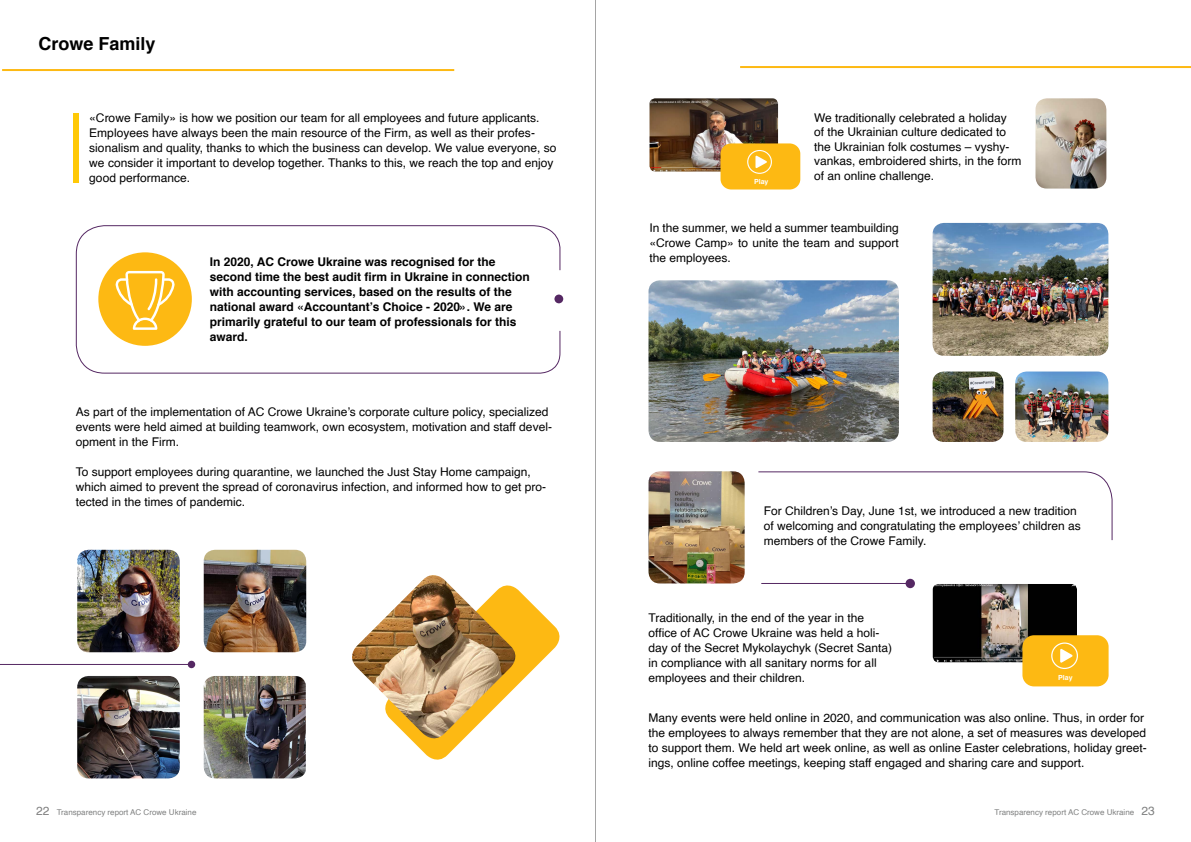
<style>
.page{position:relative;width:1191px;height:842px;background:#fff}
.page>*{position:absolute;margin:0;border:0;box-sizing:border-box;transform-origin:0 0}
.t1{font:700 18px "Helvetica";color:#000}
.t2{font:12px/15px "Helvetica";color:#000}
.t3{font:700 12px/15px "Helvetica";color:#000}
.t4{font:8px "Helvetica";color:#7f8080}
.t5{font:700 7px "Helvetica";color:#fff}
.s1{font-size:12px;color:#808080}
.s2{font-size:12px}
</style>
<div class="page">
<svg style="left:415px;top:590px;width:145px;height:170px"></svg>
<hr style="left:2px;top:69px;width:452px;height:2px;background:#fdb913">
<svg style="left:73px;top:113px;width:5px;height:69px"></svg>
<img style="left:77px;top:550px;width:103px;height:102px">
<img style="left:204px;top:550px;width:102px;height:102px">
<img style="left:204px;top:676px;width:102px;height:102px">
<img style="left:352px;top:575px;width:166px;height:169px">
<img style="left:77px;top:676px;width:103px;height:102px">
<hr style="left:595px;top:0;width:1px;height:842px;background:#a5a5a5">
<div style="left:188px;top:661px;width:7px;height:7px;background:#552863;border-radius:50%"></div>
<hr style="left:0;top:664px;width:189px;height:1px;background:#552863">
<div style="left:554px;top:295px;width:9px;height:8px;background:#552863;border-radius:50%"></div>
<svg style="left:75px;top:225px;width:486px;height:149px"></svg>
<img style="left:932px;top:584px;width:145px;height:78px">
<hr style="left:740px;top:66px;width:451px;height:2px;background:#fdb913">
<img style="left:648px;top:280px;width:251px;height:162px">
<img style="left:932px;top:223px;width:176px;height:133px">
<img style="left:1015px;top:371px;width:93px;height:71px">
<img style="left:648px;top:471px;width:96px;height:112px">
<img style="left:1035px;top:98px;width:71px;height:91px">
<img style="left:932px;top:371px;width:71px;height:71px">
<img style="left:649px;top:98px;width:129px;height:73px">
<div style="left:720px;top:143px;width:80px;height:46px;background:#fdb913;border-radius:11px"></div>
<svg style="left:747px;top:150px;width:25px;height:24px"></svg>
<div style="left:1022px;top:635px;width:86px;height:51px;background:#fdb913;border-radius:12px"></div>
<svg style="left:1051px;top:642px;width:27px;height:27px"></svg>
<div style="left:905px;top:579px;width:10px;height:9px;background:#552863;border-radius:50%"></div>
<svg style="left:758px;top:471px;width:355px;height:70px"></svg>
<hr style="left:761px;top:583px;width:149px;height:1px;background:#552863">
<h1 class="t1" style="left:39px;top:29px;width:119px">Crowe Family</h1>
<p class="t2" style="left:89px;top:111px;width:469px">«Crowe Family» is how we position our team for all employees and future applicants.<br>Employees have always been the main resource of the Firm, as well as their profes&shy;sionalism and quality, thanks to which the business can develop. We value everyone, so we consider it important to develop together. Thanks to this, we reach the top and enjoy good performance.</p>
<p class="t3" style="left:210px;top:255px;width:322px">In 2020, AC Crowe Ukraine was recognised for the second time the best audit firm in Ukraine in connection with accounting services, based on the results of the national award «Accountant’s Choice - 2020». We are primarily grateful to our team of professionals for this award.</p>
<p class="t2" style="left:76px;top:405px;width:478px">As part of the implementation of AC Crowe Ukraine’s corporate culture policy, specialized events were held aimed at building teamwork, own ecosystem, motivation and staff devel&shy;opment in the Firm.</p>
<p class="t2" style="left:76px;top:465px;width:472px">To support employees during quarantine, we launched the Just Stay Home campaign, which aimed to prevent the spread of coronavirus infection, and informed how to get pro&shy;tected in the times of pandemic.</p>
<p class="t5" style="left:754px;top:176px;width:16px">Play</p>
<p class="t2" style="left:814px;top:111px;width:209px;line-height:14.4px">We traditionally celebrated a holiday<br>of the Ukrainian culture dedicated to the Ukrainian folk costumes – vyshy&shy;vankas, embroidered shirts, in the form of an online challenge.</p>
<p class="t2" style="left:649px;top:221px;width:251px;text-align:justify">In the summer, we held a summer teambuilding «Crowe Camp» to unite the team and support the employees.</p>
<p class="t2" style="left:764px;top:504px;width:319px">For Children’s Day, June 1st, we introduced a new tradition of welcoming and congratulating the employees’ children as members of the Crowe Family.</p>
<p class="t2" style="left:648px;top:611px;width:245px">Traditionally, in the end of the year in the office of AC Crowe Ukraine was held a holi&shy;day of the Secret Mykolaychyk (Secret Santa) in compliance with all sanitary norms for all employees and their children.</p>
<p class="t5" style="left:1058px;top:672px;width:16px">Play</p>
<p class="t2" style="left:648px;top:710px;width:500px">Many events were held online in 2020, and communication was also online. Thus, in order for the employees to always remember that they are not alone, a set of measures was developed to support them. We held art week online, as well as online Easter celebrations, holiday greet&shy;ings, online coffee meetings, keeping staff engaged and sharing care and support.</p>
<p class="t4" style="left:36px;top:806px;width:162px"><span class="s1">22</span> Transparency report AC Crowe Ukraine</p>
<p class="t4" style="left:994px;top:806px;width:162px">Transparency report AC Crowe Ukraine <span class="s2">23</span></p>
</div>
